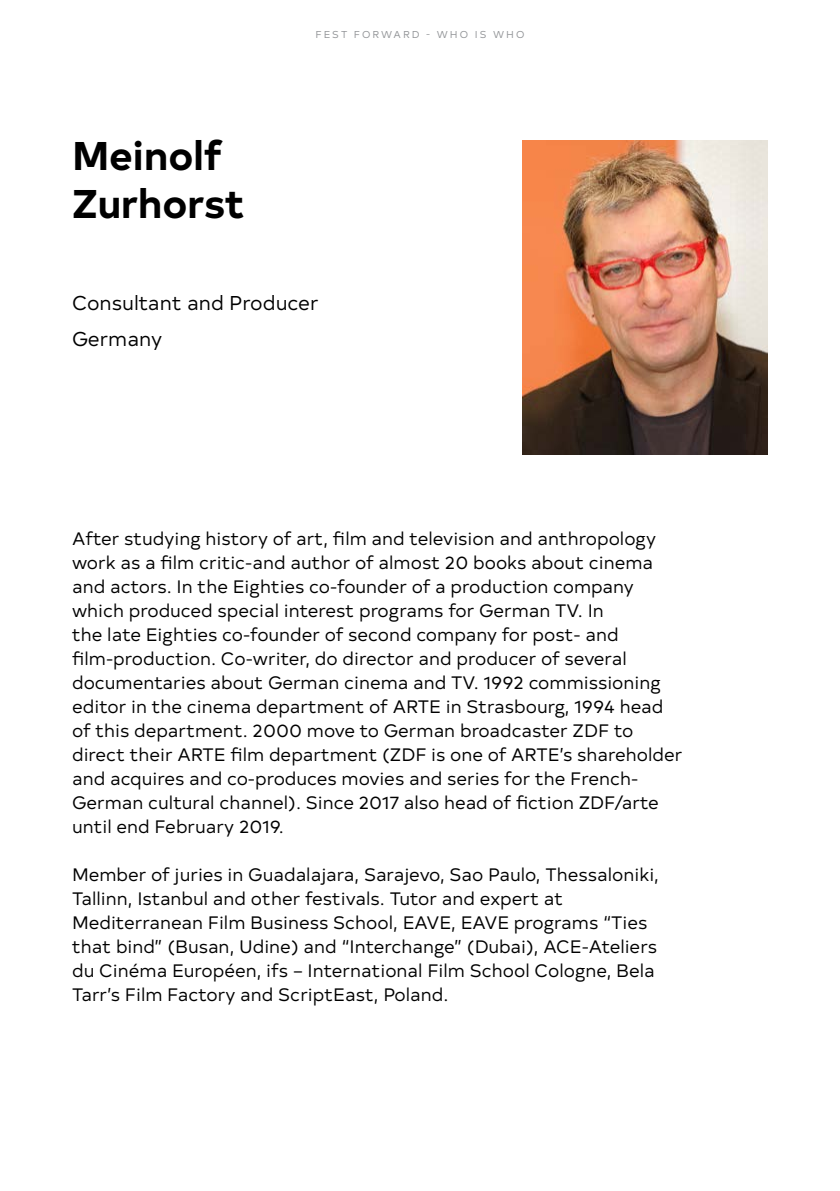
<style>
.page{position:relative;width:840px;height:1191px;background:#fff}
.page>*{position:absolute;margin:0;border:0;box-sizing:border-box;transform-origin:0 0}
.t1{font:700 40px/48px "Typold";color:#000}
.t2{font:20px/36px "Typold";color:#000}
.t3{font:18px/24px "Typold";color:#000}
.t4{font:10px "Typold";letter-spacing:.2em;color:#939598}
</style>
<div class="page">
<img style="left:522px;top:140px;width:245px;height:315px">
<h1 class="t1" style="left:72px;top:128px;width:174px">Meinolf<br>Zurhorst</h1>
<p class="t4" style="left:315px;top:26px;width:210px">FEST FORWARD - WHO IS WHO</p>
<p class="t2" style="left:72px;top:283px;width:248px">Consultant and Producer<br>Germany</p>
<p class="t3" style="left:72px;top:525px;width:611px">After studying history of art, film and television and anthropology work as a film critic-and author of almost 20 books about cinema and actors. In the Eighties co-founder of a production company which produced special interest programs for German TV. In<br>the late Eighties co-founder of second company for post- and film-production. Co-writer, do director and producer of several documentaries about German cinema and TV. 1992 commissioning editor in the cinema department of ARTE in Strasbourg, 1994 head of this department. 2000 move to German broadcaster ZDF to direct their ARTE film department (ZDF is one of ARTE’s shareholder and acquires and co-produces movies and series for the French-German cultural channel). Since 2017 also head of fiction ZDF/arte until end February 2019.</p>
<p class="t3" style="left:72px;top:861px;width:588px">Member of juries in Guadalajara, Sarajevo, Sao Paulo, Thessaloniki, Tallinn, Istanbul and other festivals. Tutor and expert at Mediterranean Film Business School, EAVE, EAVE programs “Ties that bind” (Busan, Udine) and “Interchange” (Dubai), ACE-Ateliers du Cinéma Européen, ifs – International Film School Cologne, Bela Tarr’s Film Factory and ScriptEast, Poland.</p>
</div>
